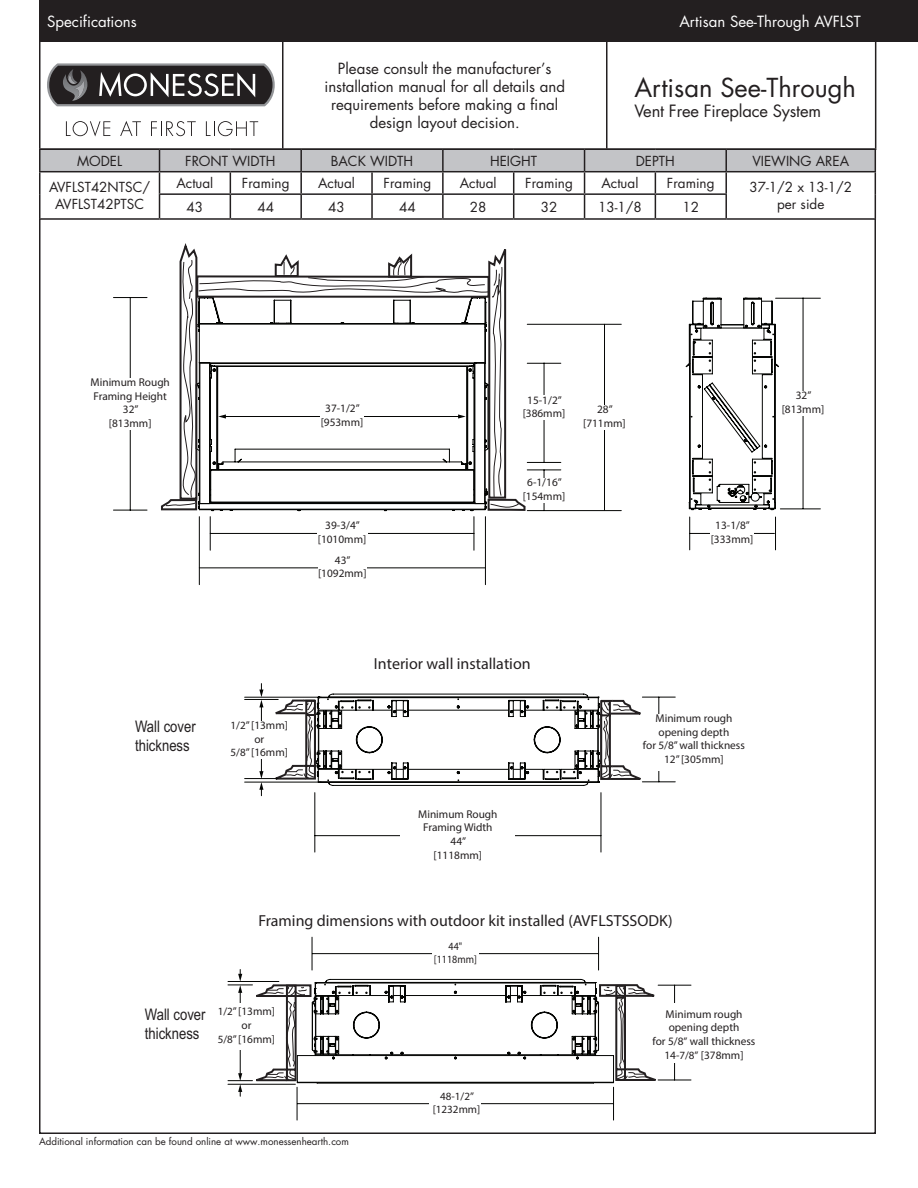
<style>
.page{position:relative;width:918px;height:1188px;background:#fff}
.page>*{position:absolute;margin:0;border:0;box-sizing:border-box;transform-origin:0 0}
.t1{font:25.5px "Futura";color:#231f20}
.t2{font:16.5px "Futura";letter-spacing:-.01em;color:#231f20}
.t3{font:16.05px "Myriad Pro";color:#231f20}
.t4{font:16.05px/19.2px "Arial Narrow";color:#231f20}
.t5{font:15px/18px "Futura";color:#231f20;text-align:center}
.t6{font:15px "Futura";color:#fff}
.t7{font:13.5px/16.2px "Futura";color:#231f20;text-align:center}
.t8{font:11.25px/13.5px "Myriad Pro";color:#231f20;text-align:center}
.t9{font:11.1px/13.4px "Myriad Pro";color:#231f20;text-align:center}
.t10{font:11.1px/13.4px "Myriad Pro";color:#231f20;text-align:center;scale:.91 1}
.t11{font:9.75px "Futura";color:#231f20}
.s1{font-size:11.1px}
</style>
<div class="page">
<div style="left:39px;top:0;width:879px;height:42px;background:#231f20"></div>
<svg style="left:47px;top:63px;width:228px;height:43px;background:#545253"></svg>
<svg style="left:66px;top:121px;width:44px;height:15px"></svg>
<svg style="left:120px;top:121px;width:21px;height:15px"></svg>
<svg style="left:151px;top:121px;width:45px;height:15px"></svg>
<svg style="left:206px;top:121px;width:52px;height:15px"></svg>
<hr style="left:39px;top:42px;width:1px;height:106px;background:#231f20">
<hr style="left:282px;top:42px;width:2px;height:106px;background:#231f20">
<hr style="left:606px;top:42px;width:2px;height:106px;background:#231f20">
<hr style="left:875px;top:42px;width:1px;height:106px;background:#231f20">
<svg style="left:685px;top:297px;width:136px;height:214px"></svg>
<div style="left:781px;top:391px;width:44px;height:24px;background:#fff"></div>
<hr style="left:527px;top:510px;width:94px;height:1px;background:#040503">
<hr style="left:527px;top:324px;width:94px;height:1px;background:#040503">
<svg style="left:198px;top:323px;width:417px;height:377px"></svg>
<svg style="left:161px;top:243px;width:366px;height:269px"></svg>
<hr style="left:527px;top:462px;width:34px;height:1px;background:#040503">
<hr style="left:527px;top:363px;width:34px;height:1px;background:#040503">
<hr style="left:544px;top:363px;width:1px;height:99px;background:#040503">
<div style="left:522px;top:396px;width:44px;height:24px;background:#fff"></div>
<hr style="left:245px;top:782px;width:76px;height:1px;background:#040503">
<hr style="left:245px;top:778px;width:33px;height:1px;background:#040503">
<hr style="left:245px;top:699px;width:33px;height:1px;background:#040503">
<hr style="left:245px;top:697px;width:76px;height:1px;background:#040503">
<svg style="left:259px;top:684px;width:391px;height:112px"></svg>
<hr style="left:113px;top:297px;width:34px;height:1px;background:#040503">
<hr style="left:113px;top:510px;width:34px;height:1px;background:#040503">
<hr style="left:130px;top:298px;width:1px;height:212px;background:#040503">
<div style="left:86px;top:378px;width:89px;height:52px;background:#fff"></div>
<hr style="left:642px;top:697px;width:33px;height:1px;background:#040503">
<hr style="left:642px;top:781px;width:33px;height:1px;background:#040503">
<hr style="left:658px;top:697px;width:1px;height:85px;background:#040503">
<div style="left:641px;top:714px;width:105px;height:57px;background:#fff"></div>
<hr style="left:601px;top:793px;width:1px;height:59px;background:#040503">
<hr style="left:314px;top:793px;width:1px;height:59px;background:#040503">
<hr style="left:315px;top:835px;width:286px;height:1px;background:#040503">
<div style="left:401px;top:810px;width:114px;height:51px;background:#fff"></div>
<div style="left:228px;top:721px;width:63px;height:38px;background:#fff"></div>
<hr style="left:689px;top:517px;width:1px;height:33px;background:#040503">
<hr style="left:775px;top:517px;width:1px;height:33px;background:#040503">
<hr style="left:690px;top:533px;width:84px;height:1px;background:#040503">
<div style="left:711px;top:521px;width:43px;height:25px;background:#fff"></div>
<svg style="left:296px;top:1096px;width:318px;height:25px"></svg>
<div style="left:430px;top:1092px;width:51px;height:24px;background:#fff"></div>
<hr style="left:658px;top:1080px;width:33px;height:1px;background:#040503">
<hr style="left:658px;top:985px;width:33px;height:1px;background:#040503">
<hr style="left:674px;top:985px;width:1px;height:95px;background:#040503">
<hr style="left:312px;top:937px;width:1px;height:33px;background:#040503">
<hr style="left:598px;top:937px;width:1px;height:33px;background:#040503">
<hr style="left:312px;top:953px;width:287px;height:1px;background:#040503">
<div style="left:432px;top:942px;width:47px;height:24px;background:#fff"></div>
<svg style="left:228px;top:970px;width:439px;height:126px"></svg>
<div style="left:235px;top:1004px;width:11px;height:46px;background:#fff"></div>
<div style="left:215px;top:1007px;width:63px;height:38px;background:#fff"></div>
<div style="left:669px;top:1004px;width:12px;height:59px;background:#fff"></div>
<div style="left:639px;top:1010px;width:130px;height:53px;background:#fff"></div>
<hr style="left:39px;top:218px;width:121px;height:2px;background:#231f20">
<hr style="left:160px;top:218px;width:70px;height:2px;background:#231f20">
<hr style="left:230px;top:218px;width:71px;height:2px;background:#231f20">
<hr style="left:301px;top:218px;width:71px;height:2px;background:#231f20">
<hr style="left:372px;top:218px;width:71px;height:2px;background:#231f20">
<hr style="left:443px;top:218px;width:71px;height:2px;background:#231f20">
<hr style="left:514px;top:218px;width:71px;height:2px;background:#231f20">
<hr style="left:585px;top:218px;width:70px;height:2px;background:#231f20">
<hr style="left:655px;top:218px;width:71px;height:2px;background:#231f20">
<hr style="left:726px;top:218px;width:150px;height:2px;background:#231f20">
<hr style="left:39px;top:148px;width:121px;height:2px;background:#231f20">
<hr style="left:160px;top:148px;width:70px;height:2px;background:#231f20">
<hr style="left:230px;top:148px;width:71px;height:2px;background:#231f20">
<hr style="left:301px;top:148px;width:71px;height:2px;background:#231f20">
<hr style="left:372px;top:148px;width:71px;height:2px;background:#231f20">
<hr style="left:443px;top:148px;width:71px;height:2px;background:#231f20">
<hr style="left:514px;top:148px;width:71px;height:2px;background:#231f20">
<hr style="left:585px;top:148px;width:70px;height:2px;background:#231f20">
<hr style="left:655px;top:148px;width:71px;height:2px;background:#231f20">
<hr style="left:726px;top:148px;width:150px;height:2px;background:#231f20">
<svg style="left:39px;top:149px;width:837px;height:70px"></svg>
<hr style="left:39px;top:171px;width:121px;height:1px;background:#231f20">
<hr style="left:160px;top:171px;width:70px;height:1px;background:#231f20">
<hr style="left:230px;top:171px;width:71px;height:1px;background:#231f20">
<hr style="left:301px;top:171px;width:71px;height:1px;background:#231f20">
<hr style="left:372px;top:171px;width:71px;height:1px;background:#231f20">
<hr style="left:443px;top:171px;width:71px;height:1px;background:#231f20">
<hr style="left:514px;top:171px;width:71px;height:1px;background:#231f20">
<hr style="left:585px;top:171px;width:70px;height:1px;background:#231f20">
<hr style="left:655px;top:171px;width:71px;height:1px;background:#231f20">
<hr style="left:726px;top:171px;width:150px;height:1px;background:#231f20">
<h3 class="t6" style="left:47px;top:12px;width:91px">Specifications</h3>
<p class="t5" style="left:324px;top:60px;width:242px">Please consult the manufacturer’s installation manual for all details and requirements before making a final design layout decision.</p>
<p class="t6" style="left:679px;top:12px;width:183px">Artisan See-Through AVFLST</p>
<p class="t1" style="left:634px;top:71px;width:223px">Artisan See-Through</p>
<p class="t2" style="left:634px;top:100px;width:188px">Vent Free Fireplace System</p>
<p class="t7" style="left:77px;top:153px;width:47px">MODEL</p>
<p class="t7" style="left:185px;top:153px;width:92px">FRONT WIDTH</p>
<p class="t7" style="left:331px;top:153px;width:84px">BACK WIDTH</p>
<p class="t7" style="left:490px;top:153px;width:49px">HEIGHT</p>
<p class="t7" style="left:636px;top:153px;width:41px">DEPTH</p>
<p class="t7" style="left:752px;top:153px;width:98px">VIEWING AREA</p>
<p class="t7" style="left:49px;top:180px;width:103px">AVFLST42NTSC/<br>AVFLST42PTSC</p>
<p class="t7" style="left:176px;top:175px;width:38px">Actual</p>
<p class="t7" style="left:242px;top:175px;width:49px">Framing</p>
<p class="t7" style="left:318px;top:175px;width:38px">Actual</p>
<p class="t7" style="left:384px;top:175px;width:49px">Framing</p>
<p class="t7" style="left:460px;top:175px;width:38px">Actual</p>
<p class="t7" style="left:525px;top:175px;width:49px">Framing</p>
<p class="t7" style="left:602px;top:175px;width:38px">Actual</p>
<p class="t7" style="left:667px;top:175px;width:49px">Framing</p>
<p class="t7" style="left:749px;top:180px;width:104px">37-1/2 x 13-1/2</p>
<p class="t7" style="left:187px;top:199px;width:18px">43</p>
<p class="t7" style="left:257px;top:199px;width:18px">44</p>
<p class="t7" style="left:328px;top:199px;width:18px">43</p>
<p class="t7" style="left:399px;top:199px;width:18px">44</p>
<p class="t7" style="left:470px;top:199px;width:18px">28</p>
<p class="t7" style="left:541px;top:199px;width:18px">32</p>
<p class="t7" style="left:598px;top:199px;width:45px">13-1/8</p>
<p class="t7" style="left:682px;top:199px;width:18px">12</p>
<p class="t7" style="left:777px;top:196px;width:49px">per side</p>
<p class="t8" style="left:91px;top:375px;width:81px">Minimum Rough<br>Framing Height<br>32”<br>[813mm]</p>
<p class="t8" style="left:321px;top:402px;width:44px">37-1/2” [953mm]</p>
<p class="t8" style="left:318px;top:519px;width:50px">39-3/4” [1010mm]</p>
<p class="t8" style="left:318px;top:553px;width:50px">43” [1092mm]</p>
<p class="t8" style="left:523px;top:393px;width:44px">15-1/2” [386mm]</p>
<p class="t8" style="left:583px;top:402px;width:44px">28” [711mm]</p>
<p class="t8" style="left:523px;top:475px;width:44px">6-1/16” [154mm]</p>
<p class="t8" style="left:782px;top:388px;width:44px">32” [813mm]</p>
<p class="t8" style="left:711px;top:519px;width:44px">13-1/8” [333mm]</p>
<p class="t4" style="left:135px;top:716px;width:62px">Wall cover thickness</p>
<p class="t8" style="left:231px;top:718px;width:59px"><span class="s1">1/2</span>” [13mm] or<br><span class="s1">5/8</span>” [16mm]</p>
<p class="t3" style="left:374px;top:654px;width:158px">Interior wall installation</p>
<p class="t8" style="left:418px;top:807px;width:81px">Minimum Rough<br>Framing Width<br>44”<br>[1118mm]</p>
<p class="t8" style="left:643px;top:712px;width:103px">Minimum rough opening depth<br>for 5/8” wall thickness<br>12” [305mm]</p>
<p class="t3" style="left:258px;top:911px;width:416px">Framing dimensions with outdoor kit installed (AVFLSTSSODK)</p>
<p class="t10" style="left:434px;top:939px;width:49px">44" [1118mm]</p>
<p class="t4" style="left:145px;top:1004px;width:62px">Wall cover thickness</p>
<p class="t8" style="left:218px;top:1005px;width:59px"><span class="s1">1/2</span>” [13mm] or<br><span class="s1">5/8</span>” [16mm]</p>
<p class="t8" style="left:653px;top:1007px;width:104px">Minimum rough opening depth<br>for 5/8<span class="s1">”</span> wall thickness<br>14<span class="s1">-7/8”</span> [378mm]</p>
<p class="t9" style="left:433px;top:1089px;width:49px">48-1/2” [1232mm]</p>
<p class="t11" style="left:39px;top:1135px;width:311px">Additional information can be found online at www.monessenhearth.com</p>
</div>
